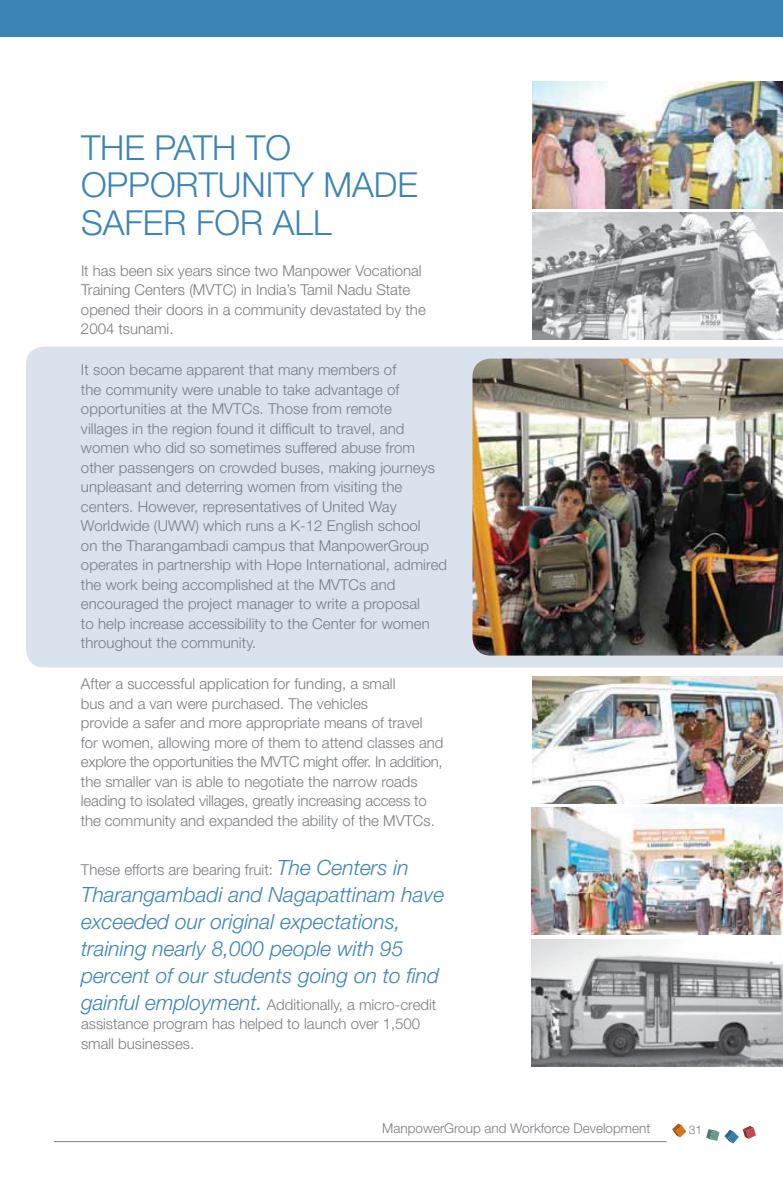
<style>
.page{position:relative;width:783px;height:1188px;background:#fff}
.page>*{position:absolute;margin:0;border:0;box-sizing:border-box;transform-origin:0 0}
.t1{font:300 34.5px/37.5px "Helvetica Neue LT Std";color:#3a84b6}
.t2{font:italic 300 21px/27px "Helvetica Neue LT Std";color:#3a84b6}
.t3{font:300 15px/19.5px "Helvetica Neue LT Std";color:#797d82}
.t4{font:300 13.5px "Helvetica Neue LT Std";color:#797d82}
.t5{font:300 12px "Helvetica Neue LT Std";color:#797d82}
.s1{font-style:italic;font-size:21px;color:#3a84b6}
</style>
<div class="page">
<hr style="left:54px;top:1141px;width:613px;height:1px;background:#797d82">
<svg style="left:706px;top:1126px;width:50px;height:17px"></svg>
<svg style="left:672px;top:1124px;width:14px;height:13px"></svg>
<div style="left:26px;top:347px;width:757px;height:320px;background:#dae2ee"></div>
<div style="left:0;top:0;width:783px;height:37px;background:#3a84b6"></div>
<img style="left:533px;top:212px;width:250px;height:128px">
<img style="left:532px;top:807px;width:251px;height:128px">
<img style="left:533px;top:81px;width:250px;height:127px">
<img style="left:532px;top:939px;width:251px;height:127px">
<img style="left:533px;top:676px;width:250px;height:128px">
<img style="left:472px;top:359px;width:311px;height:297px">
<h1 class="t1" style="left:81px;top:128px;width:338px">The Path to<br>Opportunity Made<br>Safer for All</h1>
<p class="t3" style="left:81px;top:260px;width:346px">It has been six years since two Manpower Vocational Training Centers (MVTC) in India’s Tamil Nadu State opened their doors in a community devastated by the 2004 tsunami.</p>
<p class="t3" style="left:81px;top:360px;width:368px">It soon became apparent that many members of<br>the community were unable to take advantage of opportunities at the MVTCs. Those from remote<br>villages in the region found it difficult to travel, and women who did so sometimes suffered abuse from other passengers on crowded buses, making journeys unpleasant and deterring women from visiting the centers. However, representatives of United Way Worldwide (UWW) which runs a K-12 English school<br>on the Tharangambadi campus that ManpowerGroup operates in partnership with Hope International, admired the work being accomplished at the MVTCs and encouraged the project manager to write a proposal<br>to help increase accessibility to the Center for women throughout the community.</p>
<p class="t3" style="left:81px;top:674px;width:364px">After a successful application for funding, a small<br>bus and a van were purchased. The vehicles<br>provide a safer and more appropriate means of travel<br>for women, allowing more of them to attend classes and explore the opportunities the MVTC might offer. In addition, the smaller van is able to negotiate the narrow roads leading to isolated villages, greatly increasing access to the community and expanded the ability of the MVTCs.</p>
<p class="t3" style="left:81px;top:859px;width:329px">These efforts are bearing fruit: <span class="s1">The Centers in</span></p>
<h2 class="t2" style="left:81px;top:880px;width:365px">Tharangambadi and Nagapattinam have exceeded our original expectations, training nearly 8,000 people with 95 percent of our students going on to find</h2>
<p class="t3" style="left:81px;top:994px;width:357px"><span class="s1">gainful employment.</span> Additionally, a micro-credit assistance program has helped to launch over 1,500 small businesses.</p>
<p class="t4" style="left:382px;top:1120px;width:270px">ManpowerGroup and Workforce Development</p>
<p class="t5" style="left:689px;top:1123px;width:15px">31</p>
</div>
